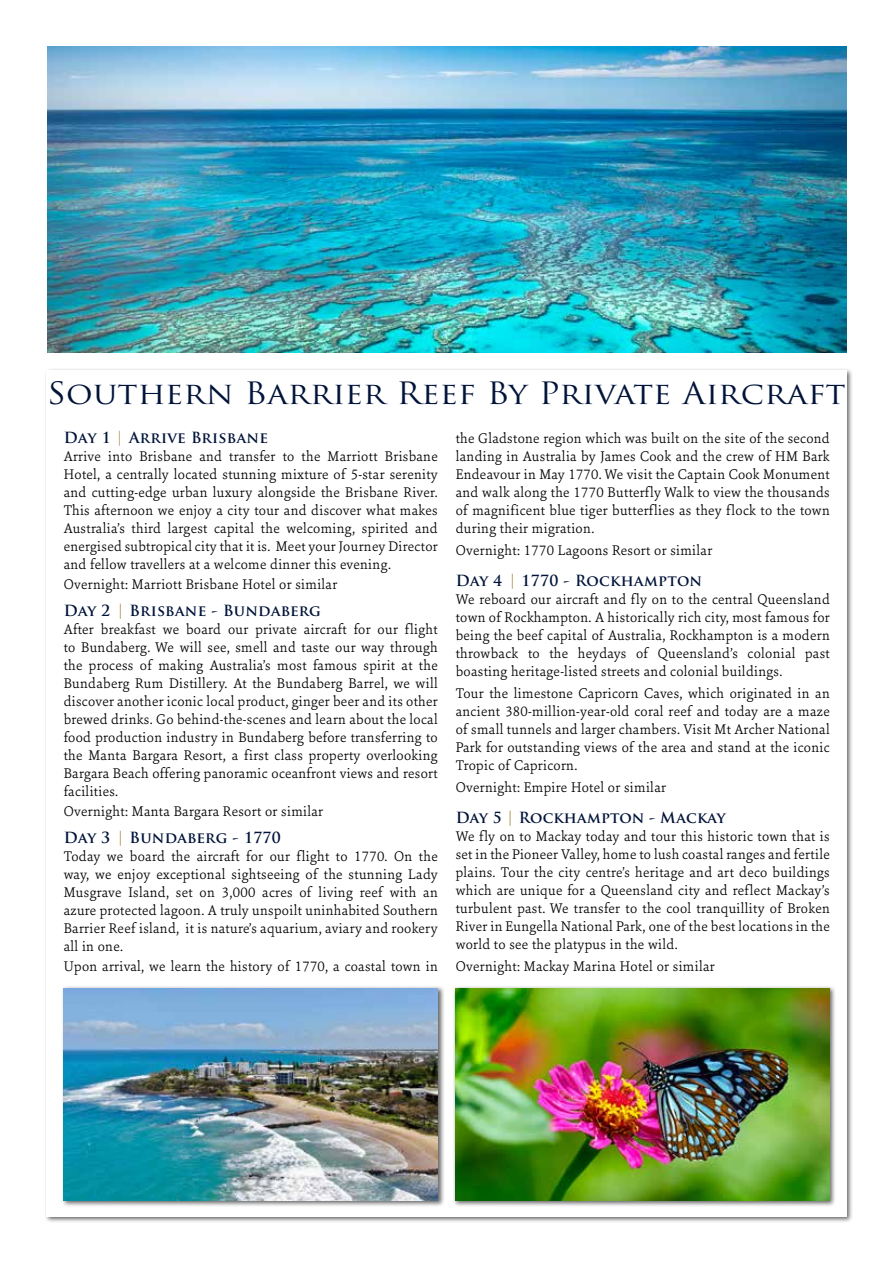
<style>
.page{position:relative;width:893px;height:1263px;background:#fff}
.page>*{position:absolute;margin:0;border:0;box-sizing:border-box;transform-origin:0 0}
.t1{font:30px "Trajan Pro";letter-spacing:.005em;color:#001339;scale:1.1 1}
.t2{font:300 15px/18px "Sina Nova";letter-spacing:.02em;color:#000;text-align:justify}
.t3{font:700 15px "Trajan Pro";letter-spacing:.02em;color:#001339}
.s1{font-weight:400;color:#b4975a}
.s2{color:#b4975a}
</style>
<div class="page">
<div style="left:44px;top:368px;width:809px;height:855px;background:#000;opacity:.6"></div>
<div style="left:46px;top:370px;width:800px;height:846px;background:#fff"></div>
<img style="left:47px;top:47px;width:799px;height:306px">
<div style="left:61px;top:985px;width:384px;height:222px;background:#000;opacity:.6"></div>
<img style="left:64px;top:988px;width:374px;height:212px">
<div style="left:452px;top:985px;width:384px;height:222px;background:#000;opacity:.6"></div>
<img style="left:455px;top:988px;width:374px;height:212px">
<h1 class="t1" style="left:47px;top:374px;width:727px">Southern Barrier Reef By Private Aircraft</h1>
<p class="t3" style="left:64px;top:428px;width:206px">Day 1 <span class="s1">|</span> Arrive Brisbane</p>
<p class="t2" style="left:64px;top:447px;width:376px">Arrive into Brisbane and transfer to the Marriott Brisbane Hotel, a centrally located stunning mixture of 5-star serenity and cutting-edge urban luxury alongside the Brisbane River.<br>This afternoon we enjoy a city tour and discover what makes Australia’s third largest capital the welcoming, spirited and energised subtropical city that it is. Meet your Journey Director and fellow travellers at a welcome dinner this evening.</p>
<p class="t2" style="left:64px;top:575px;width:275px">Overnight: Marriott Brisbane Hotel or similar</p>
<p class="t3" style="left:64px;top:601px;width:259px">Day 2 <span class="s2">|</span> Brisbane - Bundaberg</p>
<p class="t2" style="left:64px;top:619px;width:376px">After breakfast we board our private aircraft for our flight to Bundaberg. We will see, smell and taste our way through the process of making Australia’s most famous spirit at the Bundaberg Rum Distillery. At the Bundaberg Barrel, we will discover another iconic local product, ginger beer and its other brewed drinks. Go behind-the-scenes and learn about the local food production industry in Bundaberg before transferring to the Manta Bargara Resort, a first class property overlooking Bargara Beach offering panoramic oceanfront views and resort facilities.</p>
<p class="t2" style="left:64px;top:802px;width:261px">Overnight: Manta Bargara Resort or similar</p>
<p class="t3" style="left:64px;top:828px;width:219px">Day 3 <span class="s2">|</span> Bundaberg - 1770</p>
<p class="t2" style="left:64px;top:846px;width:376px">Today we board the aircraft for our flight to 1770. On the way, we enjoy exceptional sightseeing of the stunning Lady Musgrave Island, set on 3,000 acres of living reef with an azure protected lagoon. A truly unspoilt uninhabited Southern Barrier Reef island, it is nature’s aquarium, aviary and rookery all in one.</p>
<p class="t2" style="left:64px;top:956px;width:376px">Upon arrival, we learn the history of 1770, a coastal town in</p>
<p class="t2" style="left:456px;top:429px;width:376px">the Gladstone region which was built on the site of the second landing in Australia by James Cook and the crew of HM Bark Endeavour in May 1770. We visit the Captain Cook Monument and walk along the 1770 Butterfly Walk to view the thousands of magnificent blue tiger butterflies as they flock to the town during their migration.</p>
<p class="t2" style="left:456px;top:541px;width:258px">Overnight: 1770 Lagoons Resort or similar</p>
<p class="t3" style="left:456px;top:571px;width:248px">Day 4 <span class="s2">|</span> 1770 - Rockhampton</p>
<p class="t2" style="left:456px;top:590px;width:376px">We reboard our aircraft and fly on to the central Queensland town of Rockhampton. A historically rich city, most famous for being the beef capital of Australia, Rockhampton is a modern throwback to the heydays of Queensland’s colonial past boasting heritage-listed streets and colonial buildings.</p>
<p class="t2" style="left:456px;top:684px;width:376px">Tour the limestone Capricorn Caves, which originated in an ancient 380-million-year-old coral reef and today are a maze of small tunnels and larger chambers. Visit Mt Archer National Park for outstanding views of the area and stand at the iconic Tropic of Capricorn.</p>
<p class="t2" style="left:456px;top:778px;width:212px">Overnight: Empire Hotel or similar</p>
<p class="t3" style="left:456px;top:808px;width:271px">Day 5 <span class="s2">|</span> Rockhampton - Mackay</p>
<p class="t2" style="left:456px;top:827px;width:376px">We fly on to Mackay today and tour this historic town that is set in the Pioneer Valley, home to lush coastal ranges and fertile plains. Tour the city centre’s heritage and art deco buildings which are unique for a Queensland city and reflect Mackay’s turbulent past. We transfer to the cool tranquillity of Broken River in Eungella National Park, one of the best locations in the world to see the platypus in the wild.</p>
<p class="t2" style="left:456px;top:957px;width:260px">Overnight: Mackay Marina Hotel or similar</p>
</div>
